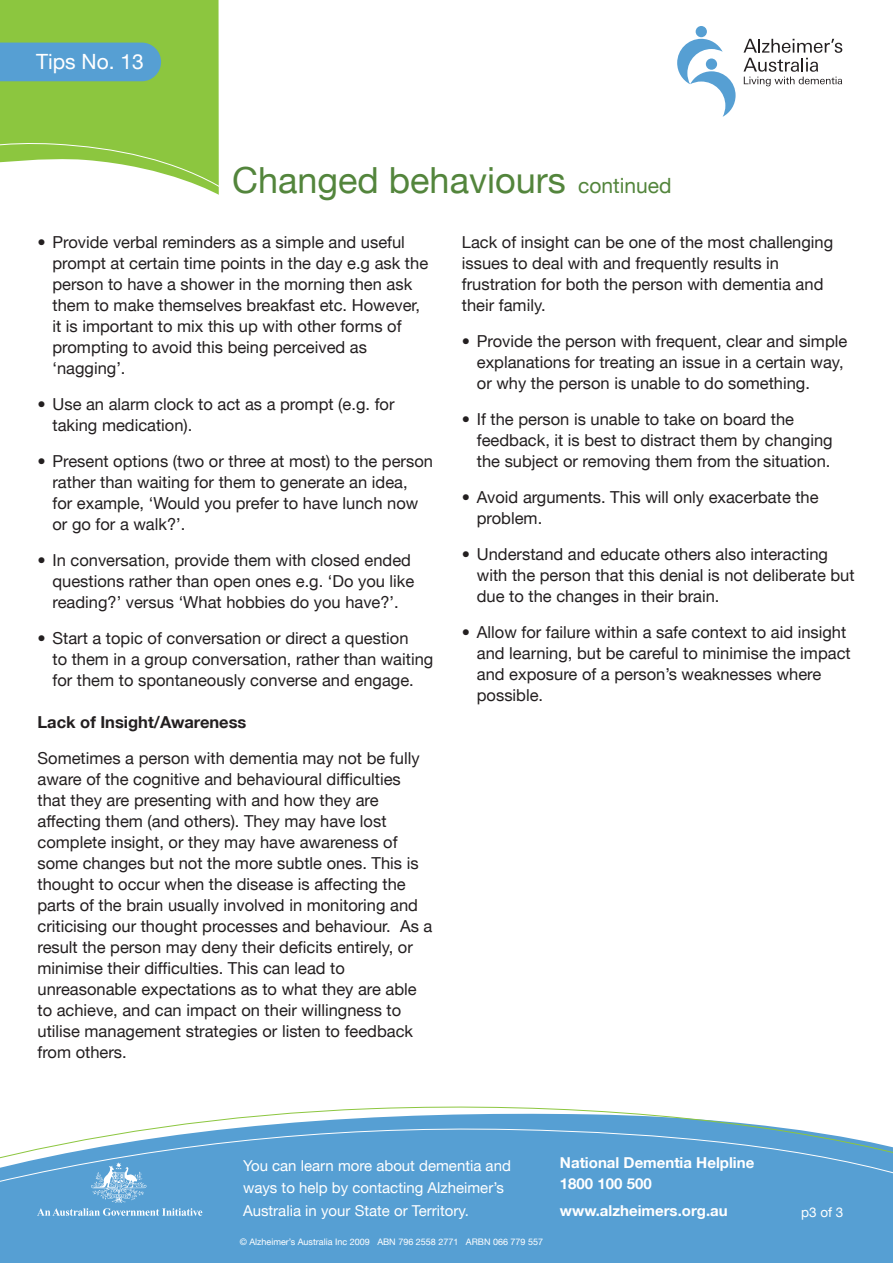
<style>
.page{position:relative;width:893px;height:1263px;background:#fff}
.page>*{position:absolute;margin:0;border:0;box-sizing:border-box;transform-origin:0 0}
.t1{font:36px "Helvetica Neue LT";color:#53853c}
.t2{font:21px "Helvetica Neue LT";color:#fff}
.t3{font:16.5px/21px "Helvetica Neue LT";color:#231f20}
.t4{font:700 16.5px "Helvetica Neue LT";color:#231f20}
.t5{font:15px/22.5px "Helvetica Neue LT";color:#fff}
.t6{font:700 15px/21px "Helvetica Neue LT";color:#fff}
.t7{font:13.5px "Helvetica Neue LT";color:#fff}
.t8{font:9px "Helvetica Neue LT";color:#fff}
.s1{font-size:21px}
</style>
<div class="page">
<div style="left:696px;top:26px;width:11px;height:11px;background:#569fd3;border-radius:50%"></div>
<svg style="left:677px;top:39px;width:59px;height:78px"></svg>
<svg style="left:743px;top:39px;width:99px;height:47px"></svg>
<div style="left:0;top:1192px;width:893px;height:71px;background:#569fd3"></div>
<svg style="left:175px;top:1106px;width:583px;height:19px"></svg>
<svg style="left:0;top:1125px;width:893px;height:67px;background:#6babd7"></svg>
<svg style="left:0;top:0;width:219px;height:195px;background:#95c870"></svg>
<svg style="left:37px;top:1162px;width:165px;height:54px;background:#68a9d7"></svg>
<p class="t2" style="left:36px;top:49px;width:109px">Tips No. 13</p>
<h1 class="t1" style="left:232px;top:159px;width:441px">Changed behaviours <span class="s1">continued</span></h1>
<p class="t3" style="left:52px;top:232px;width:377px;text-indent:-15px">• Provide verbal reminders as a simple and useful prompt at certain time points in the day e.g ask the person to have a shower in the morning then ask them to make themselves breakfast etc. However, it is important to mix this up with other forms of prompting to avoid this being perceived as ‘nagging’.</p>
<p class="t3" style="left:52px;top:394px;width:343px;text-indent:-15px">• Use an alarm clock to act as a prompt (e.g. for taking medication).</p>
<p class="t3" style="left:52px;top:451px;width:382px;text-indent:-15px">• Present options (two or three at most) to the person rather than waiting for them to generate an idea,<br>for example, ‘Would you prefer to have lunch now or go for a walk?’.</p>
<p class="t3" style="left:52px;top:550px;width:363px;text-indent:-15px">• In conversation, provide them with closed ended questions rather than open ones e.g. ‘Do you like reading?’ versus ‘What hobbies do you have?’.</p>
<p class="t3" style="left:52px;top:628px;width:382px;text-indent:-15px">• Start a topic of conversation or direct a question<br>to them in a group conversation, rather than waiting for them to spontaneously converse and engage.</p>
<p class="t4" style="left:38px;top:712px;width:210px">Lack of Insight/Awareness</p>
<p class="t3" style="left:38px;top:748px;width:396px">Sometimes a person with dementia may not be fully aware of the cognitive and behavioural difficulties that they are presenting with and how they are affecting them (and others). They may have lost complete insight, or they may have awareness of some changes but not the more subtle ones. This is thought to occur when the disease is affecting the parts of the brain usually involved in monitoring and criticising our thought processes and behaviour. As a result the person may deny their deficits entirely, or minimise their difficulties. This can lead to unreasonable expectations as to what they are able to achieve, and can impact on their willingness to utilise management strategies or listen to feedback from others.</p>
<p class="t3" style="left:462px;top:232px;width:373px">Lack of insight can be one of the most challenging issues to deal with and frequently results in frustration for both the person with dementia and their family.</p>
<p class="t3" style="left:477px;top:331px;width:372px;text-indent:-15px">• Provide the person with frequent, clear and simple explanations for treating an issue in a certain way, or why the person is unable to do something.</p>
<p class="t3" style="left:477px;top:409px;width:357px;text-indent:-15px">• If the person is unable to take on board the feedback, it is best to distract them by changing the subject or removing them from the situation.</p>
<p class="t3" style="left:477px;top:487px;width:343px;text-indent:-15px">• Avoid arguments. This will only exacerbate the problem.</p>
<p class="t3" style="left:477px;top:544px;width:379px;text-indent:-15px">• Understand and educate others also interacting with the person that this denial is not deliberate but due to the changes in their brain.</p>
<p class="t3" style="left:477px;top:622px;width:375px;text-indent:-15px">• Allow for failure within a safe context to aid insight and learning, but be careful to minimise the impact and exposure of a person’s weaknesses where possible.</p>
<p class="t5" style="left:243px;top:1154px;width:269px">You can learn more about dementia and ways to help by contacting Alzheimer’s<br>Australia in your State or Territory.</p>
<p class="t8" style="left:240px;top:1237px;width:305px">© Alzheimer’s Australia Inc 2009 ABN 796 2558 2771 ARBN 066 779 557</p>
<p class="t6" style="left:560px;top:1152px;width:196px">National Dementia Helpline<br>1800 100 500</p>
<p class="t6" style="left:560px;top:1200px;width:169px">www.alzheimers.org.au</p>
<p class="t7" style="left:801px;top:1204px;width:44px">p3 of 3</p>
</div>
